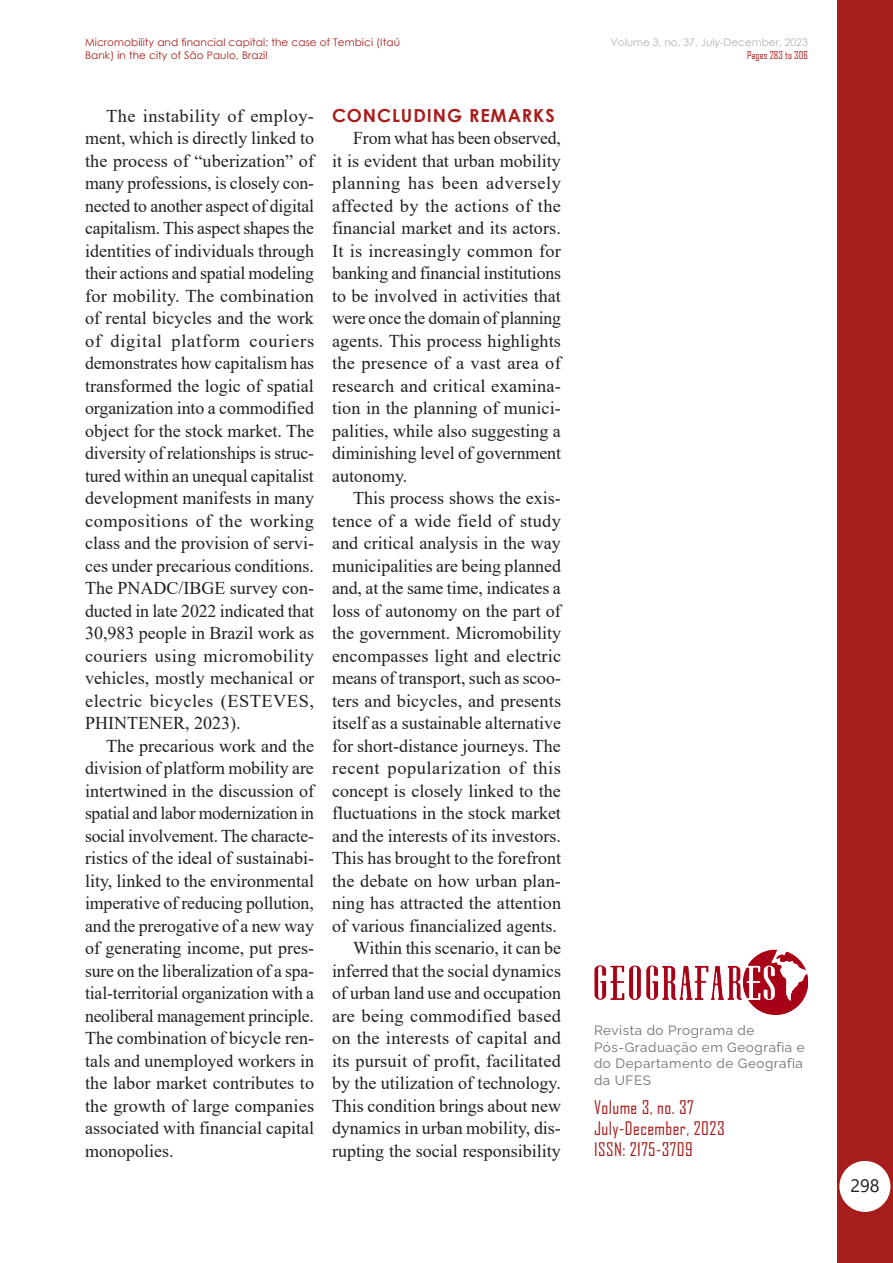
<style>
.page{position:relative;width:893px;height:1263px;background:#fff}
.page>*{position:absolute;margin:0;border:0;box-sizing:border-box;transform-origin:0 0}
.Geo_Parágrafo_normal{font:18px/22.5px "Times New Roman";color:#231f20;text-align:justify}
.t1{font:18px/21px "Agency FB";letter-spacing:.025em;color:#a71d1b}
.Geo_Título_Capítulo_Vermelho{font:700 18px "Century Gothic";letter-spacing:.05em;color:#a71d1b}
.t2{font:18px "Segoe UI";color:#231f20}
.t3{font:13.5px/16.5px "Raleway";letter-spacing:.04em;color:#6c6d70}
.t4{font:10.5px/12.6px "Century Gothic";letter-spacing:.01em;color:#a71d1b}
.t5{font:10.5px "Century Gothic";color:#b2b3b7}
.t6{font:10.5px "Agency FB";letter-spacing:.01em;color:#a71d1b}
</style>
<div class="page">
<div style="left:837px;top:0;width:56px;height:1263px;background:#a71d1b"></div>
<div style="left:839px;top:1161px;width:51px;height:51px;background:#fff;border-radius:50%"></div>
<img style="left:594px;top:949px;width:213px;height:67px">
<p class="t4" style="left:85px;top:36px;width:317px">Micromobility and financial capital: the case of Tembici (Itaú<br>Bank) in the city of São Paulo, Brazil</p>
<p class="Geo_Parágrafo_normal" style="left:85px;top:104px;width:231px;text-indent:21px">The instability of employ&shy;ment, which is directly linked to the process of “uberization” of many professions, is closely con&shy;nected to another aspect of digital capitalism. This aspect shapes the identities of individuals through their actions and spatial modeling for mobility. The combination of rental bicycles and the work of digital platform couriers demonstrates how capitalism has transformed the logic of spatial organization into a commodified object for the stock market. The diversity of relationships is struc&shy;tured within an unequal capitalist development manifests in many compositions of the working class and the provision of servi&shy;ces under precarious conditions.<br>The PNADC/IBGE survey con&shy;ducted in late 2022 indicated that 30,983 people in Brazil work as couriers using micromobility vehicles, mostly mechanical or electric bicycles (ESTEVES, PHINTENER, 2023).</p>
<p class="Geo_Parágrafo_normal" style="left:85px;top:734px;width:231px;text-indent:21px">The precarious work and the division of platform mobility are intertwined in the discussion of spatial and labor modernization in social involvement. The characte&shy;ristics of the ideal of sustainabi&shy;lity, linked to the environmental imperative of reducing pollution, and the prerogative of a new way of generating income, put pres&shy;sure on the liberalization of a spa&shy;tial-territorial organization with a neoliberal management principle.<br>The combination of bicycle ren&shy;tals and unemployed workers in the labor market contributes to the growth of large companies associated with financial capital monopolies.</p>
<p class="Geo_Título_Capítulo_Vermelho" style="left:332px;top:101px;width:224px">CONCLUDING REMARKS</p>
<p class="Geo_Parágrafo_normal" style="left:332px;top:126px;width:231px;text-indent:21px">From what has been observed, it is evident that urban mobility planning has been adversely affected by the actions of the financial market and its actors.<br>It is increasingly common for banking and financial institutions to be involved in activities that were once the domain of planning agents. This process highlights the presence of a vast area of research and critical examina&shy;tion in the planning of munici&shy;palities, while also suggesting a diminishing level of government autonomy.</p>
<p class="Geo_Parágrafo_normal" style="left:332px;top:486px;width:231px;text-indent:21px">This process shows the exis&shy;tence of a wide field of study and critical analysis in the way municipalities are being planned and, at the same time, indicates a loss of autonomy on the part of the government. Micromobility encompasses light and electric means of transport, such as scoo&shy;ters and bicycles, and presents itself as a sustainable alternative for short-distance journeys. The recent popularization of this concept is closely linked to the fluctuations in the stock market and the interests of its investors.<br>This has brought to the forefront the debate on how urban plan&shy;ning has attracted the attention of various financialized agents.</p>
<p class="Geo_Parágrafo_normal" style="left:332px;top:936px;width:231px;text-indent:21px">Within this scenario, it can be inferred that the social dynamics of urban land use and occupation are being commodified based on the interests of capital and its pursuit of profit, facilitated by the utilization of technology.<br>This condition brings about new dynamics in urban mobility, dis&shy;rupting the social responsibility</p>
<p class="t5" style="left:610px;top:35px;width:199px">Volume 3, no. 37, July-December, 2023</p>
<p class="t6" style="left:747px;top:49px;width:62px">Pages 283 to 306</p>
<p class="t3" style="left:594px;top:1021px;width:212px">Revista do Programa de<br>Pós-Graduação em Geografia e do Departamento de Geografia da UFES</p>
<p class="t1" style="left:594px;top:1096px;width:132px">Volume 3, no. 37<br>July-December, 2023<br>ISSN: 2175-3709</p>
<p class="t2" style="left:850px;top:1168px;width:31px">298</p>
</div>
